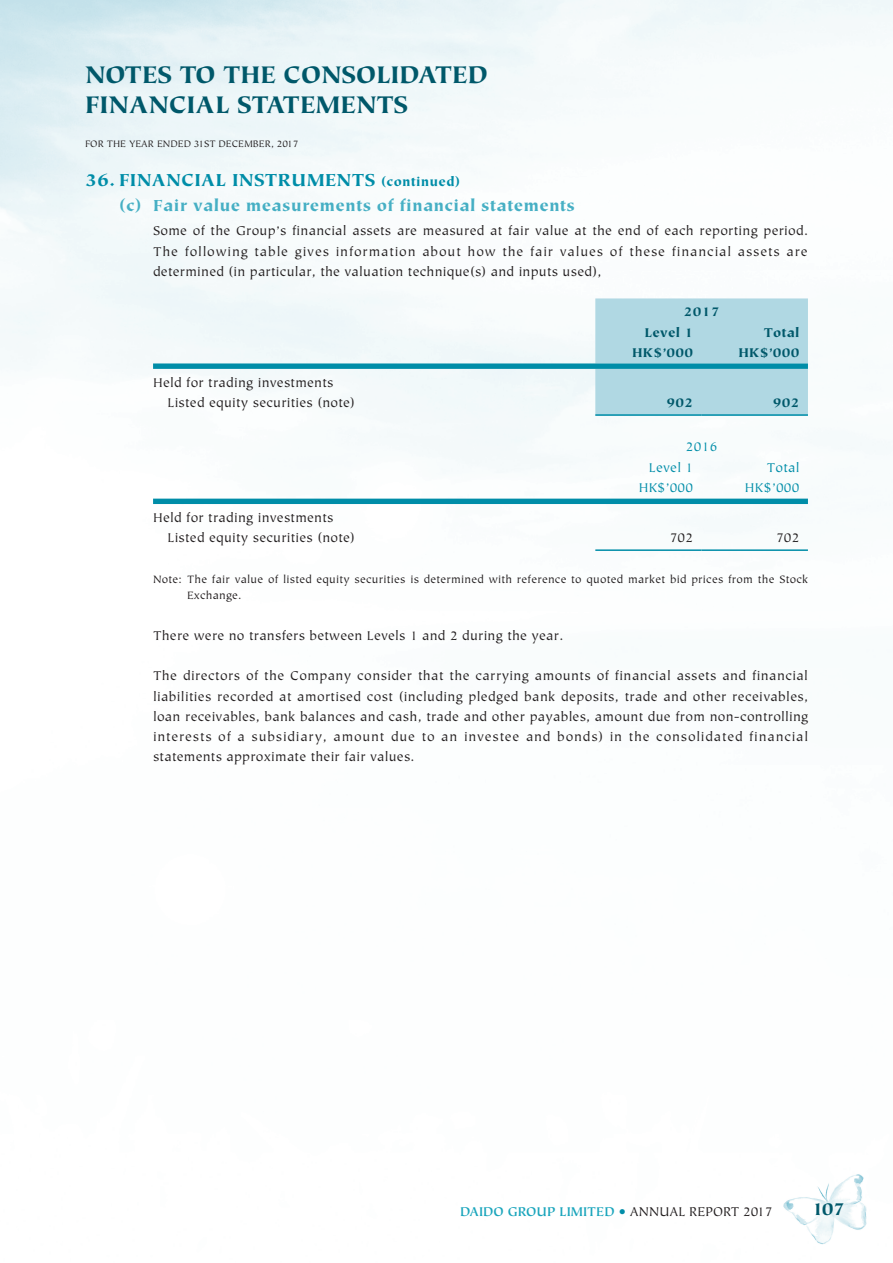
<style>
.page{position:relative;width:893px;height:1263px;background:#fff}
.page>*{position:absolute;margin:0;border:0;box-sizing:border-box;transform-origin:0 0}
.t1{font:900 27px/30px "Tiepolo Std";color:#00586a}
._01_H1{font:900 19.5px "Tiepolo Std";letter-spacing:.015em;color:#008da8}
.t2{font:900 19.5px "Tiepolo Std";color:#00586a}
._02_H2{font:900 18px "Tiepolo Std";letter-spacing:.015em;color:#46afc4}
._00_txt{font:14.25px/20.2px "Tiepolo Std";letter-spacing:.015em;color:#231f20;text-align:justify}
._50_Table_txt{font:14.25px "Tiepolo Std";letter-spacing:.015em;color:#231f20}
._50_Table_txt-2{font:900 14.25px "Tiepolo Std";letter-spacing:.015em;color:#00586a}
.t3{font:700 14.25px "Tiepolo Std";color:#1aa5bc}
._50_Table_txt-3{font:14.25px "Tiepolo Std";letter-spacing:.015em;color:#008da8}
._06_Notes{font:12px/16.5px "Tiepolo Std";letter-spacing:.02em;color:#231f20}
.t4{font:10.5px "Tiepolo Std";color:#231f20}
.s1{font-size:14.25px}
.s2{font-weight:400;color:#008da8}
.s3{font-weight:400;color:#231f20}
</style>
<div class="page">
<img style="left:784px;top:1174px;width:82px;height:71px">
<svg style="left:153px;top:298px;width:655px;height:118px"></svg>
<hr style="left:595px;top:414px;width:107px;height:2px;background:#008da8">
<hr style="left:702px;top:414px;width:106px;height:2px;background:#008da8">
<div style="left:153px;top:499px;width:655px;height:5px;background:#008da8"></div>
<hr style="left:595px;top:549px;width:107px;height:2px;background:#008da8">
<hr style="left:702px;top:549px;width:106px;height:2px;background:#008da8">
<h1 class="t1" style="left:85px;top:60px;width:404px">NOTES TO THE CONSOLIDATED<br>FINANCIAL STATEMENTS</h1>
<p class="t4" style="left:85px;top:138px;width:215px">FOR THE YEAR ENDED 31ST DECEMBER, 2017</p>
<p class="_01_H1" style="left:85px;top:169px;width:377px">36. FINANCIAL INSTRUMENTS <span class="s1">(continued)</span></p>
<p class="_02_H2" style="left:119px;top:195px;width:457px">(c) Fair value measurements of financial statements</p>
<p class="_00_txt" style="left:153px;top:221px;width:656px">Some of the Group’s financial assets are measured at fair value at the end of each reporting period.<br>The following table gives information about how the fair values of these financial assets are determined (in particular, the valuation technique(s) and inputs used),</p>
<p class="_50_Table_txt-2" style="left:684px;top:304px;width:37px">2017</p>
<p class="_50_Table_txt-2" style="left:644px;top:324px;width:50px">Level 1</p>
<p class="_50_Table_txt-2" style="left:764px;top:324px;width:37px">Total</p>
<p class="_50_Table_txt-2" style="left:632px;top:344px;width:63px">HK$’000</p>
<p class="_50_Table_txt-2" style="left:738px;top:344px;width:63px">HK$’000</p>
<p class="_50_Table_txt" style="left:153px;top:375px;width:182px">Held for trading investments</p>
<p class="_50_Table_txt" style="left:168px;top:395px;width:189px">Listed equity securities (note)</p>
<p class="_50_Table_txt-2" style="left:666px;top:395px;width:28px">902</p>
<p class="_50_Table_txt-2" style="left:773px;top:395px;width:28px">902</p>
<p class="_50_Table_txt-3" style="left:686px;top:439px;width:33px">2016</p>
<p class="_50_Table_txt-3" style="left:649px;top:460px;width:46px">Level 1</p>
<p class="_50_Table_txt-3" style="left:767px;top:460px;width:34px">Total</p>
<p class="_50_Table_txt-3" style="left:639px;top:480px;width:56px">HK$’000</p>
<p class="_50_Table_txt-3" style="left:745px;top:480px;width:56px">HK$’000</p>
<p class="_50_Table_txt" style="left:153px;top:510px;width:182px">Held for trading investments</p>
<p class="_50_Table_txt" style="left:168px;top:530px;width:189px">Listed equity securities (note)</p>
<p class="_50_Table_txt" style="left:670px;top:530px;width:25px">702</p>
<p class="_50_Table_txt" style="left:776px;top:530px;width:25px">702</p>
<p class="_06_Notes" style="left:187px;top:571px;width:622px;text-indent:-34px">Note: The fair value of listed equity securities is determined with reference to quoted market bid prices from the Stock<br>Exchange.</p>
<p class="_00_txt" style="left:153px;top:626px;width:412px">There were no transfers between Levels 1 and 2 during the year.</p>
<p class="_00_txt" style="left:153px;top:666px;width:657px">The directors of the Company consider that the carrying amounts of financial assets and financial liabilities recorded at amortised cost (including pledged bank deposits, trade and other receivables, loan receivables, bank balances and cash, trade and other payables, amount due from non-controlling interests of a subsidiary, amount due to an investee and bonds) in the consolidated financial statements approximate their fair values.</p>
<p class="t3" style="left:460px;top:1203px;width:314px">DAIDO GROUP LIMITED <span class="s2">•</span> <span class="s3">ANNUAL REPORT 2017</span></p>
<h2 class="t2" style="left:812px;top:1198px;width:34px">107</h2>
</div>
